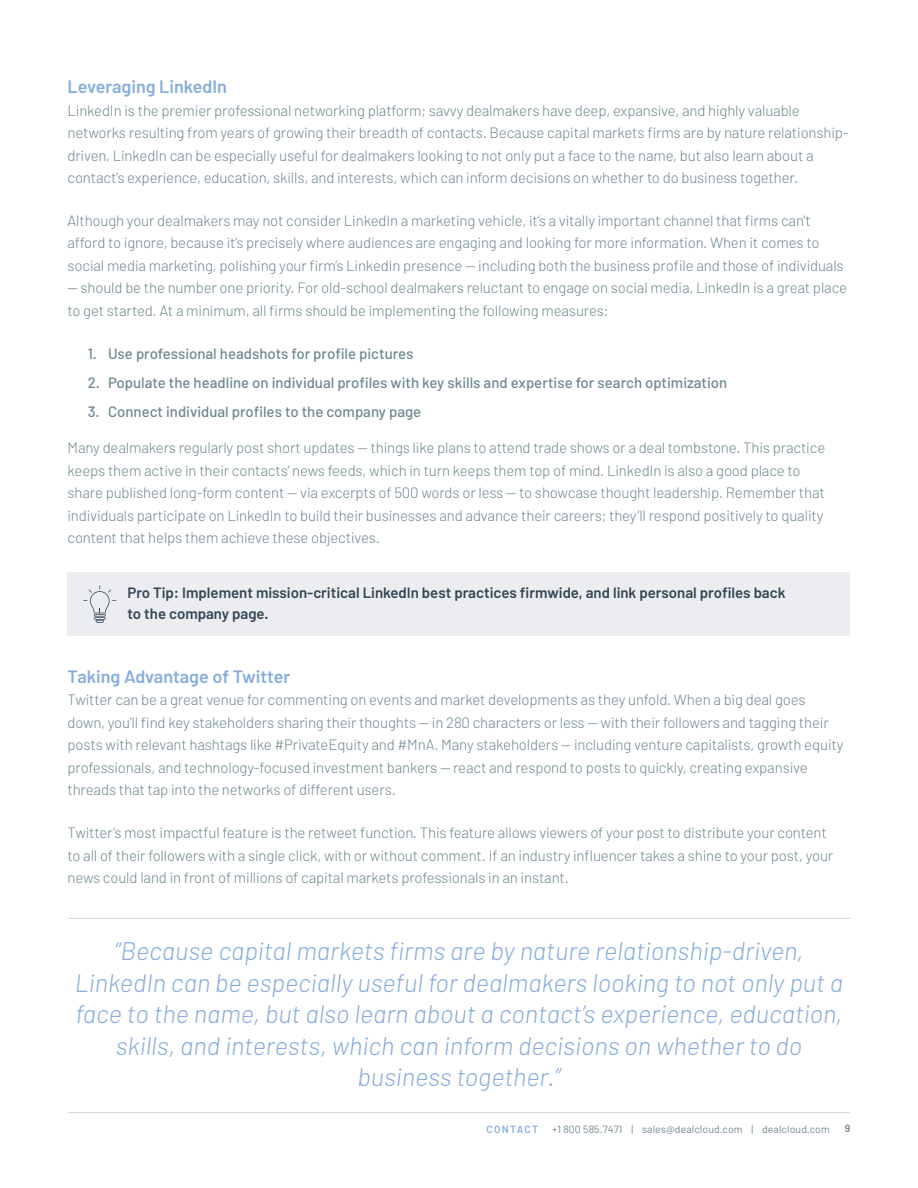
<style>
.page{position:relative;width:918px;height:1188px;background:#fff}
.page>*{position:absolute;margin:0;border:0;box-sizing:border-box;transform-origin:0 0}
.t1{font:italic 300 25.5px/31.5px "Barlow";color:#88addc;text-align:center}
.t2{font:600 18px "Barlow";color:#88addc}
.t3{font:300 15px/22.5px "Barlow";letter-spacing:-.01em;color:#6e878f}
.t4{font:500 15px "Barlow";color:#6d8690}
.t5{font:600 15px/21px "Barlow";color:#334553}
.t6{font:10.5px "Barlow";letter-spacing:.01em;color:#6e878f}
.t7{font:600 10.5px "Barlow";color:#6e878f}
.s1{font-weight:600;color:#87addb}
</style>
<div class="page">
<hr style="left:68px;top:1112px;width:782px;height:1px;background:#d1d9de">
<div style="left:68px;top:572px;width:782px;height:64px;background:#ebedf0"></div>
<svg style="left:83px;top:585px;width:33px;height:38px"></svg>
<hr style="left:68px;top:918px;width:782px;height:1px;background:#d1d9de">
<p class="t2" style="left:68px;top:75px;width:161px">Leveraging LinkedIn</p>
<p class="t3" style="left:68px;top:98px;width:783px">LinkedIn is the premier professional networking platform; savvy dealmakers have deep, expansive, and highly valuable networks resulting from years of growing their breadth of contacts. Because capital markets firms are by nature relationship&shy;driven, LinkedIn can be especially useful for dealmakers looking to not only put a face to the name, but also learn about a contact’s experience, education, skills, and interests, which can inform decisions on whether to do business together.</p>
<p class="t3" style="left:68px;top:209px;width:778px">Although your dealmakers may not consider LinkedIn a marketing vehicle, it’s a vitally important channel that firms can’t afford to ignore, because it’s precisely where audiences are engaging and looking for more information. When it comes to social media marketing, polishing your firm’s LinkedIn presence — including both the business profile and those of individuals</p>
<p class="t3" style="left:68px;top:276px;width:781px">— should be the number one priority. For old-school dealmakers reluctant to engage on social media, LinkedIn is a great place to get started. At a minimum, all firms should be implementing the following measures:</p>
<p class="t4" style="left:88px;top:344px;width:327px">1. Use professional headshots for profile pictures</p>
<p class="t4" style="left:88px;top:373px;width:641px">2. Populate the headline on individual profiles with key skills and expertise for search optimization</p>
<p class="t4" style="left:88px;top:402px;width:335px">3. Connect individual profiles to the company page</p>
<p class="t3" style="left:68px;top:436px;width:759px">Many dealmakers regularly post short updates — things like plans to attend trade shows or a deal tombstone. This practice keeps them active in their contacts’ news feeds, which in turn keeps them top of mind. LinkedIn is also a good place to share published long-form content — via excerpts of 500 words or less — to showcase thought leadership. Remember that individuals participate on LinkedIn to build their businesses and advance their careers; they’ll respond positively to quality content that helps them achieve these objectives.</p>
<p class="t5" style="left:127px;top:582px;width:660px">Pro Tip: Implement mission-critical LinkedIn best practices firmwide, and link personal profiles back to the company page.</p>
<p class="t2" style="left:68px;top:665px;width:224px">Taking Advantage of Twitter</p>
<p class="t3" style="left:68px;top:688px;width:777px">Twitter can be a great venue for commenting on events and market developments as they unfold. When a big deal goes down, you’ll find key stakeholders sharing their thoughts — in 280 characters or less — with their followers and tagging their posts with relevant hashtags like #PrivateEquity and #MnA. Many stakeholders — including venture capitalists, growth equity professionals, and technology-focused investment bankers — react and respond to posts to quickly, creating expansive threads that tap into the networks of different users.</p>
<p class="t3" style="left:68px;top:821px;width:767px">Twitter’s most impactful feature is the retweet function. This feature allows viewers of your post to distribute your content to all of their followers with a single click, with or without comment. If an industry influencer takes a shine to your post, your news could land in front of millions of capital markets professionals in an instant.</p>
<p class="t1" style="left:75px;top:935px;width:770px">“Because capital markets firms are by nature relationship-driven, LinkedIn can be especially useful for dealmakers looking to not only put a face to the name, but also learn about a contact’s experience, education, skills, and interests, which can inform decisions on whether to do business together.”</p>
<p class="t6" style="left:486px;top:1122px;width:345px"><span class="s1">CONTACT</span> +1 800 585.7471 | sales@dealcloud.com | dealcloud.com</p>
<p class="t7" style="left:845px;top:1121px;width:7px">9</p>
</div>
